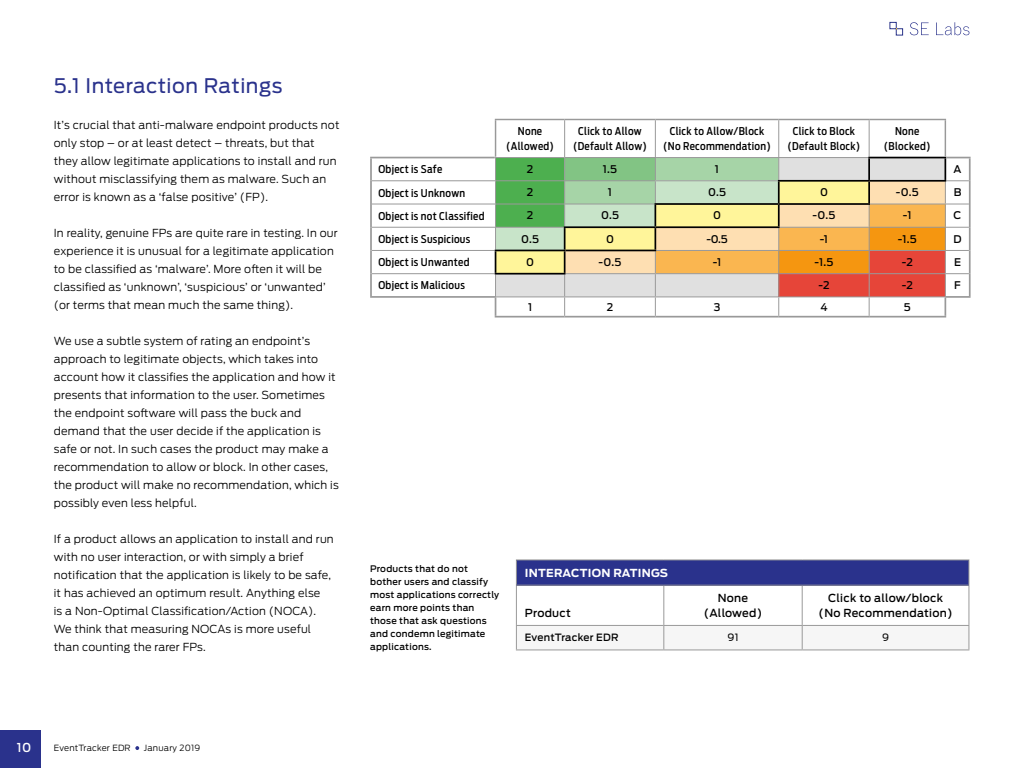
<style>
.page{position:relative;width:1024px;height:768px;background:#fff}
.page>*{position:absolute;margin:0;border:0;box-sizing:border-box;transform-origin:0 0}
.t1{font:20px "Antenna";letter-spacing:.025em;color:#2a328c}
.t2{font:500 12.2px "Antenna";color:#fff}
.t3{font:300 11px/18px "Antenna";letter-spacing:.015em;color:#000}
.t4{font:500 11px/15px "Antenna";letter-spacing:.025em;color:#000;text-align:center}
.t5{font:700 11px "Antenna";letter-spacing:.025em;color:#fff}
.t6{font:500 10.7px/14.8px "Antenna Cond";letter-spacing:.025em;color:#000;text-align:center}
.t7{font:500 10.5px "Antenna";color:#000}
.t8{font:500 10px "Antenna";letter-spacing:.025em;color:#000}
.t9{font:10px "Antenna";color:#000}
.t10{font:500 9px/13px "Antenna";letter-spacing:.025em;color:#000}
.t11{font:300 8.5px "Antenna";letter-spacing:.025em;color:#000}
</style>
<div class="page">
<div style="left:0;top:730px;width:41px;height:38px;background:#2a328c"></div>
<svg style="left:135px;top:746px;width:4px;height:4px"></svg>
<svg style="left:910px;top:22px;width:19px;height:13px"></svg>
<svg style="left:936px;top:22px;width:33px;height:13px"></svg>
<div style="left:890px;top:22px;width:7px;height:7px;border:1px solid #2c368a"></div>
<div style="left:896px;top:28px;width:7px;height:7px;border:1px solid #2c368a"></div>
<svg style="left:371px;top:120px;width:599px;height:197px"></svg>
<hr style="left:564px;top:120px;width:1px;height:37px;background:#999">
<hr style="left:869px;top:120px;width:1px;height:37px;background:#999">
<hr style="left:655px;top:120px;width:1px;height:37px;background:#999">
<hr style="left:778px;top:120px;width:1px;height:37px;background:#999">
<hr style="left:372px;top:180px;width:123px;height:1px;background:#999">
<hr style="left:372px;top:273px;width:123px;height:1px;background:#999">
<hr style="left:372px;top:204px;width:124px;height:1px;background:#999">
<hr style="left:372px;top:227px;width:124px;height:1px;background:#999">
<hr style="left:372px;top:250px;width:123px;height:1px;background:#999">
<hr style="left:370px;top:157px;width:125px;height:1px;background:#999">
<hr style="left:370px;top:296px;width:126px;height:2px;background:#999">
<hr style="left:370px;top:158px;width:2px;height:23px;background:#999">
<hr style="left:370px;top:181px;width:2px;height:23px;background:#999">
<hr style="left:370px;top:204px;width:2px;height:23px;background:#999">
<hr style="left:370px;top:227px;width:2px;height:23px;background:#999">
<hr style="left:370px;top:250px;width:2px;height:24px;background:#999">
<hr style="left:370px;top:274px;width:2px;height:22px;background:#999">
<hr style="left:495px;top:119px;width:70px;height:1px;background:#999">
<hr style="left:495px;top:120px;width:1px;height:37px;background:#999">
<hr style="left:869px;top:119px;width:77px;height:1px;background:#999">
<hr style="left:945px;top:120px;width:1px;height:37px;background:#999">
<hr style="left:565px;top:119px;width:90px;height:1px;background:#999">
<hr style="left:655px;top:119px;width:124px;height:1px;background:#999">
<hr style="left:779px;top:119px;width:90px;height:1px;background:#999">
<svg style="left:495px;top:157px;width:476px;height:159px;background:#d4c79d"></svg>
<hr style="left:495px;top:316px;width:70px;height:2px;background:#999">
<hr style="left:869px;top:316px;width:77px;height:2px;background:#999">
<hr style="left:565px;top:316px;width:90px;height:2px;background:#999">
<hr style="left:655px;top:316px;width:124px;height:2px;background:#999">
<hr style="left:779px;top:316px;width:90px;height:2px;background:#999">
<div style="left:516px;top:560px;width:453px;height:25px;background:#2a328c"></div>
<hr style="left:516px;top:559px;width:148px;height:1px;background:#999">
<svg style="left:516px;top:560px;width:1px;height:25px"></svg>
<hr style="left:664px;top:559px;width:138px;height:1px;background:#999">
<hr style="left:802px;top:559px;width:167px;height:1px;background:#999">
<svg style="left:968px;top:560px;width:1px;height:25px"></svg>
<hr style="left:516px;top:585px;width:148px;height:1px;background:#999">
<hr style="left:516px;top:586px;width:1px;height:39px;background:#999">
<hr style="left:664px;top:585px;width:138px;height:1px;background:#999">
<hr style="left:663px;top:586px;width:1px;height:39px;background:#999">
<hr style="left:802px;top:585px;width:167px;height:1px;background:#999">
<hr style="left:802px;top:586px;width:1px;height:39px;background:#999">
<hr style="left:968px;top:586px;width:1px;height:39px;background:#999">
<div style="left:516px;top:625px;width:453px;height:24px;background:#f6f6f6"></div>
<hr style="left:516px;top:649px;width:148px;height:1px;background:#999">
<hr style="left:664px;top:649px;width:138px;height:1px;background:#999">
<hr style="left:802px;top:649px;width:167px;height:1px;background:#999">
<h1 class="t1" style="left:54px;top:74px;width:230px">5.1 Interaction Ratings</h1>
<p class="t3" style="left:54px;top:116px;width:287px">It’s crucial that anti-malware endpoint products not only stop – or at least detect – threats, but that they allow legitimate applications to install and run without misclassifying them as malware. Such an error is known as a ‘false positive’ (FP).</p>
<p class="t3" style="left:54px;top:224px;width:285px">In reality, genuine FPs are quite rare in testing. In our experience it is unusual for a legitimate application to be classified as ‘malware’. More often it will be classified as ‘unknown’, ‘suspicious’ or ‘unwanted’ (or terms that mean much the same thing).</p>
<p class="t3" style="left:54px;top:332px;width:286px">We use a subtle system of rating an endpoint’s approach to legitimate objects, which takes into account how it classifies the application and how it presents that information to the user. Sometimes the endpoint software will pass the buck and demand that the user decide if the application is safe or not. In such cases the product may make a recommendation to allow or block. In other cases, the product will make no recommendation, which is possibly even less helpful.</p>
<p class="t3" style="left:54px;top:530px;width:281px">If a product allows an application to install and run with no user interaction, or with simply a brief notification that the application is likely to be safe, it has achieved an optimum result. Anything else<br>is a Non-Optimal Classification/Action (NOCA).<br>We think that measuring NOCAs is more useful than counting the rarer FPs.</p>
<p class="t6" style="left:506px;top:124px;width:49px">None (Allowed)</p>
<p class="t6" style="left:573px;top:124px;width:76px">Click to Allow (Default Allow)</p>
<p class="t6" style="left:663px;top:124px;width:109px">Click to Allow/Block (No Recommendation)</p>
<p class="t6" style="left:788px;top:124px;width:74px">Click to Block (Default Block)</p>
<p class="t6" style="left:884px;top:124px;width:48px">None (Blocked)</p>
<p class="t6" style="left:378px;top:162px;width:65px">Object is Safe</p>
<p class="t7" style="left:527px;top:163px;width:8px">2</p>
<p class="t7" style="left:603px;top:163px;width:16px">1.5</p>
<p class="t7" style="left:715px;top:163px;width:6px">1</p>
<p class="t7" style="left:954px;top:163px;width:9px">A</p>
<p class="t6" style="left:378px;top:185px;width:88px">Object is Unknown</p>
<p class="t7" style="left:527px;top:186px;width:8px">2</p>
<p class="t7" style="left:608px;top:186px;width:6px">1</p>
<p class="t7" style="left:708px;top:186px;width:19px">0.5</p>
<p class="t7" style="left:820px;top:186px;width:9px">0</p>
<p class="t7" style="left:896px;top:186px;width:24px">-0.5</p>
<p class="t7" style="left:954px;top:186px;width:9px">B</p>
<p class="t6" style="left:378px;top:208px;width:108px">Object is not Classified</p>
<p class="t7" style="left:527px;top:209px;width:8px">2</p>
<p class="t7" style="left:601px;top:209px;width:19px">0.5</p>
<p class="t7" style="left:713px;top:209px;width:9px">0</p>
<p class="t7" style="left:813px;top:209px;width:24px">-0.5</p>
<p class="t7" style="left:903px;top:209px;width:10px">-1</p>
<p class="t7" style="left:954px;top:209px;width:9px">C</p>
<p class="t6" style="left:378px;top:232px;width:93px">Object is Suspicious</p>
<p class="t7" style="left:521px;top:233px;width:19px">0.5</p>
<p class="t7" style="left:606px;top:233px;width:9px">0</p>
<p class="t7" style="left:706px;top:233px;width:23px">-0.5</p>
<p class="t7" style="left:820px;top:233px;width:10px">-1</p>
<p class="t7" style="left:898px;top:233px;width:20px">-1.5</p>
<p class="t7" style="left:953px;top:233px;width:10px">D</p>
<p class="t6" style="left:378px;top:255px;width:93px">Object is Unwanted</p>
<p class="t7" style="left:526px;top:256px;width:9px">0</p>
<p class="t7" style="left:599px;top:256px;width:24px">-0.5</p>
<p class="t7" style="left:713px;top:256px;width:10px">-1</p>
<p class="t7" style="left:814px;top:256px;width:20px">-1.5</p>
<p class="t7" style="left:902px;top:256px;width:13px">-2</p>
<p class="t7" style="left:954px;top:256px;width:8px">E</p>
<p class="t6" style="left:378px;top:278px;width:88px">Object is Malicious</p>
<p class="t7" style="left:818px;top:279px;width:13px">-2</p>
<p class="t7" style="left:902px;top:279px;width:13px">-2</p>
<p class="t7" style="left:954px;top:279px;width:8px">F</p>
<p class="t7" style="left:528px;top:301px;width:6px">1</p>
<p class="t7" style="left:607px;top:301px;width:8px">2</p>
<p class="t7" style="left:714px;top:301px;width:8px">3</p>
<p class="t7" style="left:820px;top:301px;width:9px">4</p>
<p class="t7" style="left:904px;top:301px;width:8px">5</p>
<p class="t10" style="left:370px;top:563px;width:131px">Products that do not bother users and classify most applications correctly earn more points than those that ask questions and condemn legitimate applications.</p>
<p class="t5" style="left:525px;top:566px;width:145px">INTERACTION RATINGS</p>
<p class="t4" style="left:525px;top:605px;width:47px">Product</p>
<p class="t4" style="left:704px;top:590px;width:60px">None (Allowed)</p>
<p class="t4" style="left:819px;top:590px;width:135px">Click to allow/block (No Recommendation)</p>
<p class="t8" style="left:525px;top:632px;width:95px">EventTracker EDR</p>
<p class="t9" style="left:727px;top:632px;width:13px">91</p>
<p class="t9" style="left:882px;top:632px;width:8px">9</p>
<p class="t2" style="left:17px;top:740px;width:16px">10</p>
<p class="t11" style="left:54px;top:743px;width:78px">EventTracker EDR</p>
<p class="t11" style="left:144px;top:743px;width:58px">January 2019</p>
</div>
